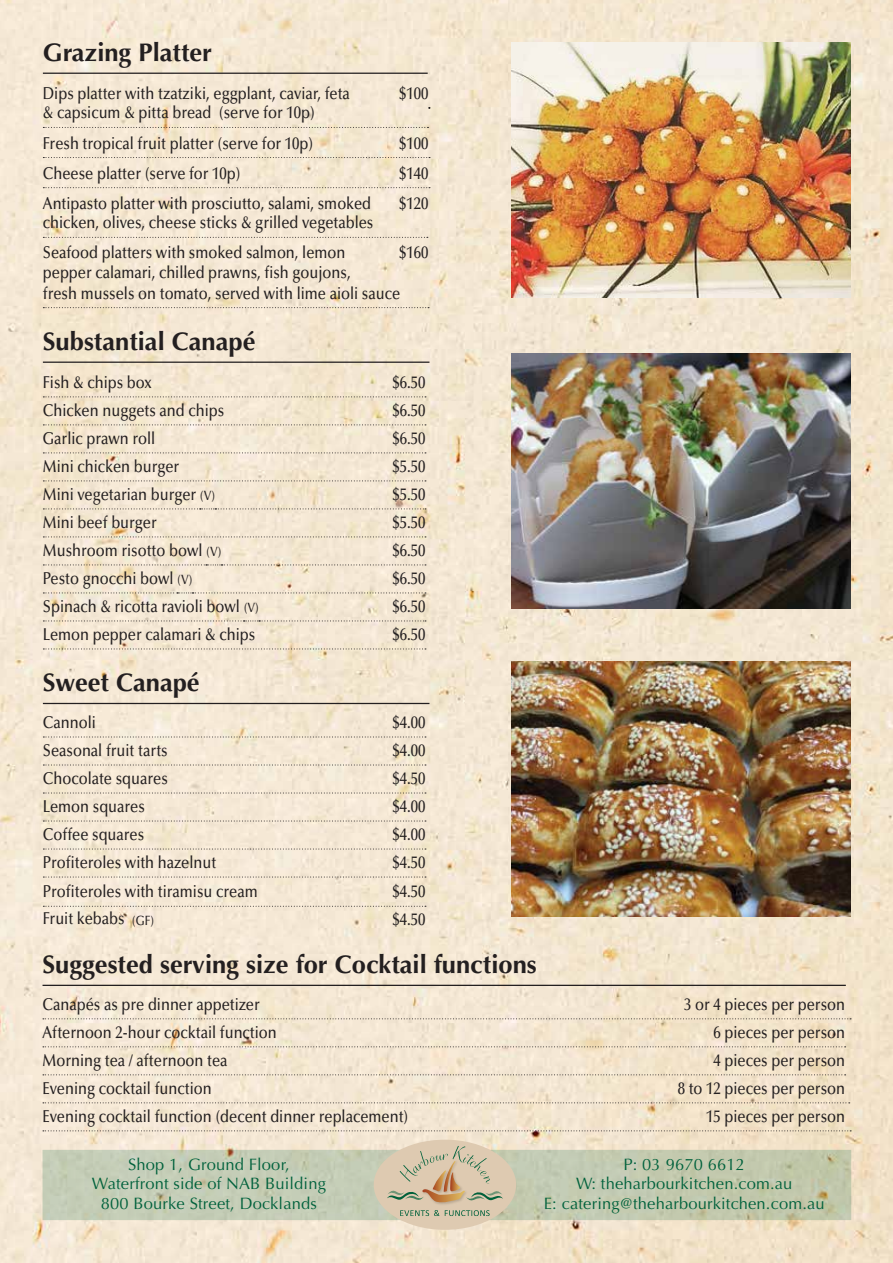
<style>
.page{position:relative;width:893px;height:1263px;background:#fff}
.page>*{position:absolute;margin:0;border:0;box-sizing:border-box;transform-origin:0 0}
.t1{font:700 25.5px "Optima LT Std";color:#231f20}
.t2{font:500 17.25px/30.2px "Optima LT Std";color:#231f20;scale:.85 1}
.t3{font:16.5px/19.5px "Optima LT Std";letter-spacing:.01em;color:#00613c;text-align:center}
.s1{font-size:13.5px}
</style>
<div class="page">
<img style="left:0;top:0;width:893px;height:1263px">
<hr style="left:43px;top:73px;width:385px;height:1px;background:#231f20">
<svg style="left:43px;top:127px;width:385px;height:1px"></svg>
<svg style="left:43px;top:157px;width:387px;height:1px"></svg>
<svg style="left:43px;top:187px;width:387px;height:1px"></svg>
<svg style="left:43px;top:237px;width:385px;height:1px"></svg>
<svg style="left:43px;top:307px;width:386px;height:1px"></svg>
<hr style="left:43px;top:362px;width:386px;height:1px;background:#231f20">
<svg style="left:43px;top:396px;width:383px;height:1px"></svg>
<svg style="left:43px;top:424px;width:383px;height:1px"></svg>
<svg style="left:43px;top:452px;width:383px;height:1px"></svg>
<svg style="left:43px;top:480px;width:383px;height:1px"></svg>
<svg style="left:43px;top:508px;width:383px;height:2px"></svg>
<svg style="left:43px;top:536px;width:383px;height:1px"></svg>
<svg style="left:43px;top:564px;width:383px;height:2px"></svg>
<svg style="left:43px;top:592px;width:383px;height:2px"></svg>
<svg style="left:43px;top:620px;width:383px;height:2px"></svg>
<svg style="left:43px;top:648px;width:383px;height:1px"></svg>
<hr style="left:43px;top:703px;width:386px;height:1px;background:#231f20">
<svg style="left:43px;top:736px;width:383px;height:1px"></svg>
<svg style="left:43px;top:764px;width:383px;height:1px"></svg>
<svg style="left:43px;top:792px;width:383px;height:1px"></svg>
<svg style="left:43px;top:820px;width:383px;height:1px"></svg>
<svg style="left:43px;top:848px;width:383px;height:1px"></svg>
<svg style="left:43px;top:876px;width:383px;height:1px"></svg>
<svg style="left:43px;top:906px;width:383px;height:1px"></svg>
<hr style="left:43px;top:985px;width:803px;height:1px;background:#231f20">
<svg style="left:43px;top:1018px;width:808px;height:1px"></svg>
<svg style="left:43px;top:1046px;width:803px;height:1px"></svg>
<svg style="left:43px;top:1074px;width:803px;height:1px"></svg>
<svg style="left:43px;top:1102px;width:807px;height:1px"></svg>
<svg style="left:43px;top:1130px;width:808px;height:1px"></svg>
<img style="left:512px;top:43px;width:338px;height:255px">
<img style="left:512px;top:354px;width:338px;height:255px">
<img style="left:512px;top:661px;width:338px;height:255px">
<svg style="left:43px;top:1150px;width:808px;height:70px;background:#c2cab1"></svg>
<div style="left:374px;top:1140px;width:142px;height:90px;background:#decab1;border-radius:50%"></div>
<svg style="left:387px;top:1146px;width:116px;height:70px"></svg>
<h1 class="t1" style="left:43px;top:38px;width:171px">Grazing Platter</h1>
<p class="t2" style="left:43px;top:78px;width:363px">Dips platter with tzatziki, eggplant, caviar, feta</p>
<p class="t2" style="left:399px;top:78px;width:36px">$100</p>
<p class="t2" style="left:43px;top:98px;width:321px">&amp; capsicum &amp; pitta bread (serve for 10p)<br>Fresh tropical fruit platter (serve for 10p)</p>
<p class="t2" style="left:399px;top:128px;width:36px">$100</p>
<p class="t2" style="left:43px;top:158px;width:234px">Cheese platter (serve for 10p)</p>
<p class="t2" style="left:399px;top:158px;width:36px">$140</p>
<p class="t2" style="left:43px;top:188px;width:388px">Antipasto platter with prosciutto, salami, smoked</p>
<p class="t2" style="left:399px;top:188px;width:36px">$120</p>
<p class="t2" style="left:43px;top:208px;width:390px">chicken, olives, cheese sticks &amp; grilled vegetables<br>Seafood platters with smoked salmon, lemon</p>
<p class="t2" style="left:399px;top:238px;width:36px">$160</p>
<p class="t2" style="left:43px;top:262px;width:422px;line-height:20.7px">pepper calamari, chilled prawns, fish goujons,<br>fresh mussels on tomato, served with lime aioli sauce</p>
<h1 class="t1" style="left:43px;top:327px;width:214px">Substantial Canapé</h1>
<p class="t2" style="left:43px;top:367px;width:130px">Fish &amp; chips box</p>
<p class="t2" style="left:392px;top:367px;width:40px">$6.50</p>
<p class="t2" style="left:43px;top:395px;width:215px">Chicken nuggets and chips</p>
<p class="t2" style="left:392px;top:395px;width:40px">$6.50</p>
<p class="t2" style="left:43px;top:423px;width:134px">Garlic prawn roll</p>
<p class="t2" style="left:392px;top:423px;width:40px">$6.50</p>
<p class="t2" style="left:43px;top:451px;width:162px">Mini chicken burger</p>
<p class="t2" style="left:392px;top:451px;width:40px">$5.50</p>
<p class="t2" style="left:43px;top:479px;width:204px">Mini vegetarian burger <span class="s1">(V)</span></p>
<p class="t2" style="left:392px;top:479px;width:40px">$5.50</p>
<p class="t2" style="left:43px;top:507px;width:136px">Mini beef burger</p>
<p class="t2" style="left:392px;top:507px;width:40px">$5.50</p>
<p class="t2" style="left:43px;top:535px;width:212px">Mushroom risotto bowl <span class="s1">(V)</span></p>
<p class="t2" style="left:392px;top:535px;width:40px">$6.50</p>
<p class="t2" style="left:43px;top:563px;width:178px">Pesto gnocchi bowl <span class="s1">(V)</span></p>
<p class="t2" style="left:392px;top:563px;width:40px">$6.50</p>
<p class="t2" style="left:43px;top:591px;width:256px">Spinach &amp; ricotta ravioli bowl <span class="s1">(V)</span></p>
<p class="t2" style="left:392px;top:591px;width:40px">$6.50</p>
<p class="t2" style="left:43px;top:619px;width:251px">Lemon pepper calamari &amp; chips</p>
<p class="t2" style="left:392px;top:619px;width:40px">$6.50</p>
<h1 class="t1" style="left:43px;top:668px;width:158px">Sweet Canapé</h1>
<p class="t2" style="left:43px;top:707px;width:64px">Cannoli</p>
<p class="t2" style="left:392px;top:707px;width:40px">$4.00</p>
<p class="t2" style="left:43px;top:735px;width:148px">Seasonal fruit tarts</p>
<p class="t2" style="left:392px;top:735px;width:40px">$4.00</p>
<p class="t2" style="left:43px;top:763px;width:149px">Chocolate squares</p>
<p class="t2" style="left:392px;top:763px;width:40px">$4.50</p>
<p class="t2" style="left:43px;top:791px;width:122px">Lemon squares</p>
<p class="t2" style="left:392px;top:791px;width:40px">$4.00</p>
<p class="t2" style="left:43px;top:819px;width:121px">Coffee squares</p>
<p class="t2" style="left:392px;top:819px;width:40px">$4.00</p>
<p class="t2" style="left:43px;top:847px;width:206px">Profiteroles with hazelnut</p>
<p class="t2" style="left:392px;top:847px;width:40px">$4.50</p>
<p class="t2" style="left:43px;top:877px;width:254px">Profiteroles with tiramisu cream</p>
<p class="t2" style="left:392px;top:877px;width:40px">$4.50</p>
<p class="t2" style="left:43px;top:904px;width:133px">Fruit kebabs <span class="s1">(GF)</span></p>
<p class="t2" style="left:392px;top:904px;width:40px">$4.50</p>
<h1 class="t1" style="left:43px;top:950px;width:496px">Suggested serving size for Cocktail functions</h1>
<p class="t2" style="left:43px;top:989px;width:257px">Canapés as pre dinner appetizer</p>
<p class="t2" style="left:684px;top:989px;width:191px">3 or 4 pieces per person</p>
<p class="t2" style="left:43px;top:1017px;width:277px">Afternoon 2-hour cocktail function</p>
<p class="t2" style="left:713px;top:1017px;width:156px">6 pieces per person</p>
<p class="t2" style="left:43px;top:1045px;width:219px">Morning tea / afternoon tea</p>
<p class="t2" style="left:713px;top:1045px;width:156px">4 pieces per person</p>
<p class="t2" style="left:43px;top:1073px;width:200px">Evening cocktail function</p>
<p class="t2" style="left:678px;top:1073px;width:198px">8 to 12 pieces per person</p>
<p class="t2" style="left:43px;top:1101px;width:432px">Evening cocktail function (decent dinner replacement)</p>
<p class="t2" style="left:706px;top:1101px;width:165px">15 pieces per person</p>
<p class="t3" style="left:544px;top:1155px;width:282px">P: 03 9670 6612<br>W: theharbourkitchen.com.au<br>E: catering@theharbourkitchen.com.au</p>
<p class="t3" style="left:92px;top:1155px;width:236px">Shop 1, Ground Floor,<br>Waterfront side of NAB Building<br>800 Bourke Street, Docklands</p>
</div>
